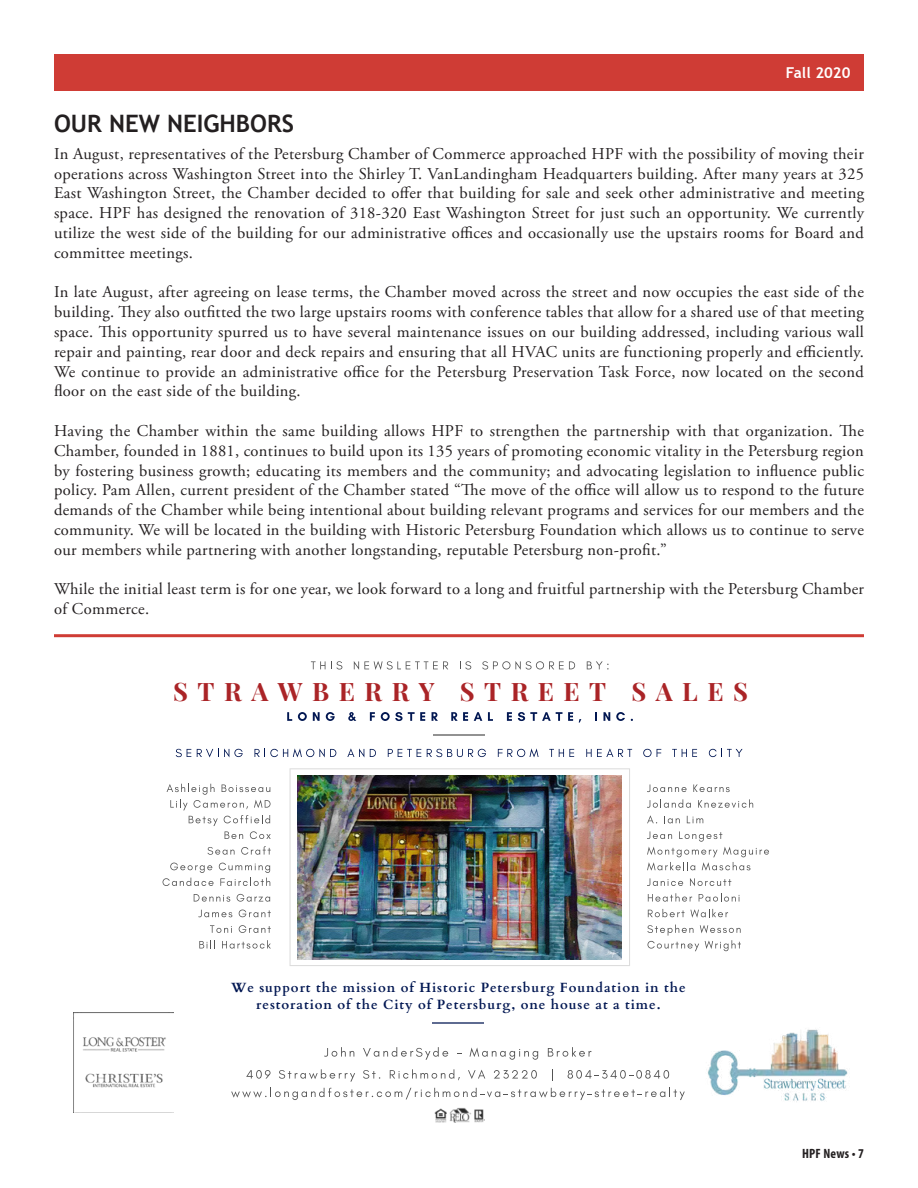
<style>
.page{position:relative;width:918px;height:1188px;background:#fff}
.page>*{position:absolute;margin:0;border:0;box-sizing:border-box;transform-origin:0 0}
.t1{font:700 25.5px "Playfair Display";letter-spacing:.375em;color:#aa2427}
.t2{font:700 24px "Trebuchet MS";color:#231f20}
.t3{font:16.5px/19.8px "Adobe Garamond Pro";letter-spacing:.02em;color:#231f20;text-align:justify}
.t4{font:700 15px "Trebuchet MS";color:#fff}
.t5{font:700 condensed 13.5px "Myriad Pro";letter-spacing:.01em;color:#231f20}
.t6{font:700 13.35px/17.9px "Cardo";letter-spacing:.07em;color:#021752;text-align:center}
</style>
<div class="page">
<div style="left:54px;top:54px;width:810px;height:37px;background:#cf3c35"></div>
<hr style="left:433px;top:734px;width:52px;height:2px;background:#545454">
<img style="left:290px;top:768px;width:340px;height:198px">
<svg style="left:246px;top:1070px;width:25px;height:9px"></svg>
<svg style="left:279px;top:1069px;width:76px;height:13px"></svg>
<svg style="left:363px;top:1070px;width:17px;height:9px"></svg>
<svg style="left:390px;top:1069px;width:70px;height:11px"></svg>
<svg style="left:468px;top:1070px;width:17px;height:9px"></svg>
<svg style="left:494px;top:1070px;width:43px;height:9px"></svg>
<svg style="left:568px;top:1070px;width:101px;height:9px"></svg>
<svg style="left:231px;top:1088px;width:454px;height:12px"></svg>
<img style="left:74px;top:1012px;width:100px;height:101px">
<img style="left:708px;top:1029px;width:140px;height:73px">
<img style="left:434px;top:1108px;width:51px;height:14px">
<svg style="left:167px;top:784px;width:104px;height:55px"></svg>
<svg style="left:208px;top:847px;width:27px;height:8px"></svg>
<svg style="left:241px;top:846px;width:30px;height:9px"></svg>
<svg style="left:163px;top:863px;width:107px;height:23px"></svg>
<svg style="left:194px;top:894px;width:36px;height:8px"></svg>
<svg style="left:237px;top:894px;width:33px;height:8px"></svg>
<svg style="left:198px;top:910px;width:34px;height:7px"></svg>
<svg style="left:239px;top:910px;width:32px;height:7px"></svg>
<svg style="left:210px;top:925px;width:22px;height:8px"></svg>
<svg style="left:239px;top:925px;width:32px;height:8px"></svg>
<svg style="left:199px;top:940px;width:16px;height:8px"></svg>
<svg style="left:222px;top:940px;width:49px;height:9px"></svg>
<svg style="left:647px;top:784px;width:40px;height:8px"></svg>
<svg style="left:693px;top:784px;width:37px;height:8px"></svg>
<svg style="left:647px;top:799px;width:44px;height:9px"></svg>
<svg style="left:698px;top:799px;width:55px;height:9px"></svg>
<svg style="left:647px;top:815px;width:10px;height:8px"></svg>
<svg style="left:664px;top:816px;width:16px;height:7px"></svg>
<svg style="left:687px;top:816px;width:16px;height:7px"></svg>
<svg style="left:647px;top:831px;width:122px;height:40px"></svg>
<svg style="left:647px;top:878px;width:36px;height:8px"></svg>
<svg style="left:690px;top:878px;width:41px;height:8px"></svg>
<svg style="left:648px;top:893px;width:44px;height:9px"></svg>
<svg style="left:699px;top:893px;width:41px;height:9px"></svg>
<svg style="left:648px;top:909px;width:80px;height:9px"></svg>
<svg style="left:647px;top:925px;width:94px;height:26px"></svg>
<svg style="left:287px;top:712px;width:5px;height:9px"></svg>
<svg style="left:298px;top:712px;width:9px;height:9px"></svg>
<svg style="left:313px;top:712px;width:7px;height:9px"></svg>
<svg style="left:326px;top:712px;width:9px;height:9px"></svg>
<svg style="left:348px;top:712px;width:8px;height:9px"></svg>
<svg style="left:370px;top:712px;width:5px;height:9px"></svg>
<svg style="left:381px;top:712px;width:44px;height:9px"></svg>
<svg style="left:432px;top:712px;width:6px;height:9px"></svg>
<svg style="left:451px;top:712px;width:17px;height:9px"></svg>
<svg style="left:474px;top:712px;width:8px;height:9px"></svg>
<svg style="left:488px;top:712px;width:5px;height:9px"></svg>
<svg style="left:507px;top:712px;width:5px;height:9px"></svg>
<svg style="left:518px;top:712px;width:55px;height:9px"></svg>
<svg style="left:595px;top:712px;width:2px;height:9px"></svg>
<svg style="left:604px;top:712px;width:6px;height:9px"></svg>
<svg style="left:616px;top:712px;width:9px;height:9px"></svg>
<svg style="left:176px;top:749px;width:15px;height:8px"></svg>
<svg style="left:197px;top:748px;width:46px;height:9px"></svg>
<svg style="left:255px;top:748px;width:81px;height:9px"></svg>
<svg style="left:347px;top:748px;width:17px;height:9px"></svg>
<svg style="left:370px;top:749px;width:6px;height:8px"></svg>
<svg style="left:388px;top:749px;width:33px;height:8px"></svg>
<svg style="left:427px;top:749px;width:59px;height:8px"></svg>
<svg style="left:498px;top:748px;width:41px;height:9px"></svg>
<svg style="left:549px;top:749px;width:25px;height:8px"></svg>
<svg style="left:586px;top:748px;width:46px;height:9px"></svg>
<svg style="left:643px;top:749px;width:18px;height:8px"></svg>
<svg style="left:672px;top:749px;width:25px;height:8px"></svg>
<svg style="left:709px;top:749px;width:34px;height:8px"></svg>
<svg style="left:324px;top:1047px;width:30px;height:10px"></svg>
<svg style="left:363px;top:1047px;width:85px;height:13px"></svg>
<svg style="left:470px;top:1047px;width:68px;height:13px"></svg>
<svg style="left:548px;top:1047px;width:43px;height:10px"></svg>
<hr style="left:432px;top:1023px;width:52px;height:1px;background:#021752">
<svg style="left:311px;top:661px;width:14px;height:8px"></svg>
<svg style="left:331px;top:661px;width:11px;height:9px"></svg>
<svg style="left:354px;top:661px;width:94px;height:9px"></svg>
<svg style="left:460px;top:661px;width:11px;height:9px"></svg>
<svg style="left:482px;top:661px;width:93px;height:9px"></svg>
<svg style="left:587px;top:661px;width:22px;height:8px"></svg>
<hr style="left:54px;top:634px;width:810px;height:3px;background:#cf3c35">
<p class="t4" style="left:786px;top:63px;width:66px">Fall 2020</p>
<h2 class="t2" style="left:54px;top:109px;width:17px">OUR</h2>
<h2 class="t2" style="left:109px;top:109px;width:157px">NEW NEIGHBORS</h2>
<p class="t3" style="left:54px;top:144px;width:812px">In August, representatives of the Petersburg Chamber of Commerce approached HPF with the possibility of moving their operations across Washington Street into the Shirley T. VanLandingham Headquarters building. After many years at 325<br>East Washington Street, the Chamber decided to offer that building for sale and seek other administrative and meeting space. HPF has designed the renovation of 318-320 East Washington Street for just such an opportunity. We currently utilize the west side of the building for our administrative offices and occasionally use the upstairs rooms for Board and committee meetings.</p>
<p class="t3" style="left:54px;top:283px;width:812px">In late August, after agreeing on lease terms, the Chamber moved across the street and now occupies the east side of the building. They also outfitted the two large upstairs rooms with conference tables that allow for a shared use of that meeting space. This opportunity spurred us to have several maintenance issues on our building addressed, including various wall repair and painting, rear door and deck repairs and ensuring that all HVAC units are functioning properly and efficiently.<br>We continue to provide an administrative office for the Petersburg Preservation Task Force, now located on the second floor on the east side of the building.</p>
<p class="t3" style="left:54px;top:421px;width:812px">Having the Chamber within the same building allows HPF to strengthen the partnership with that organization. The Chamber, founded in 1881, continues to build upon its 135 years of promoting economic vitality in the Petersburg region by fostering business growth; educating its members and the community; and advocating legislation to influence public policy. Pam Allen, current president of the Chamber stated “The move of the office will allow us to respond to the future demands of the Chamber while being intentional about building relevant programs and services for our members and the community. We will be located in the building with Historic Petersburg Foundation which allows us to continue to serve our members while partnering with another longstanding, reputable Petersburg non-profit.”</p>
<p class="t3" style="left:54px;top:580px;width:812px">While the initial least term is for one year, we look forward to a long and fruitful partnership with the Petersburg Chamber of Commerce.</p>
<h1 class="t1" style="left:173px;top:672px;width:576px">STRAWBERRY STREET SALES</h1>
<p class="t6" style="left:231px;top:977px;width:456px">We support the mission of Historic Petersburg Foundation in the restoration of the City of Petersburg, one house at a time.</p>
<p class="t5" style="left:802px;top:1145px;width:63px">HPF News • 7</p>
</div>
